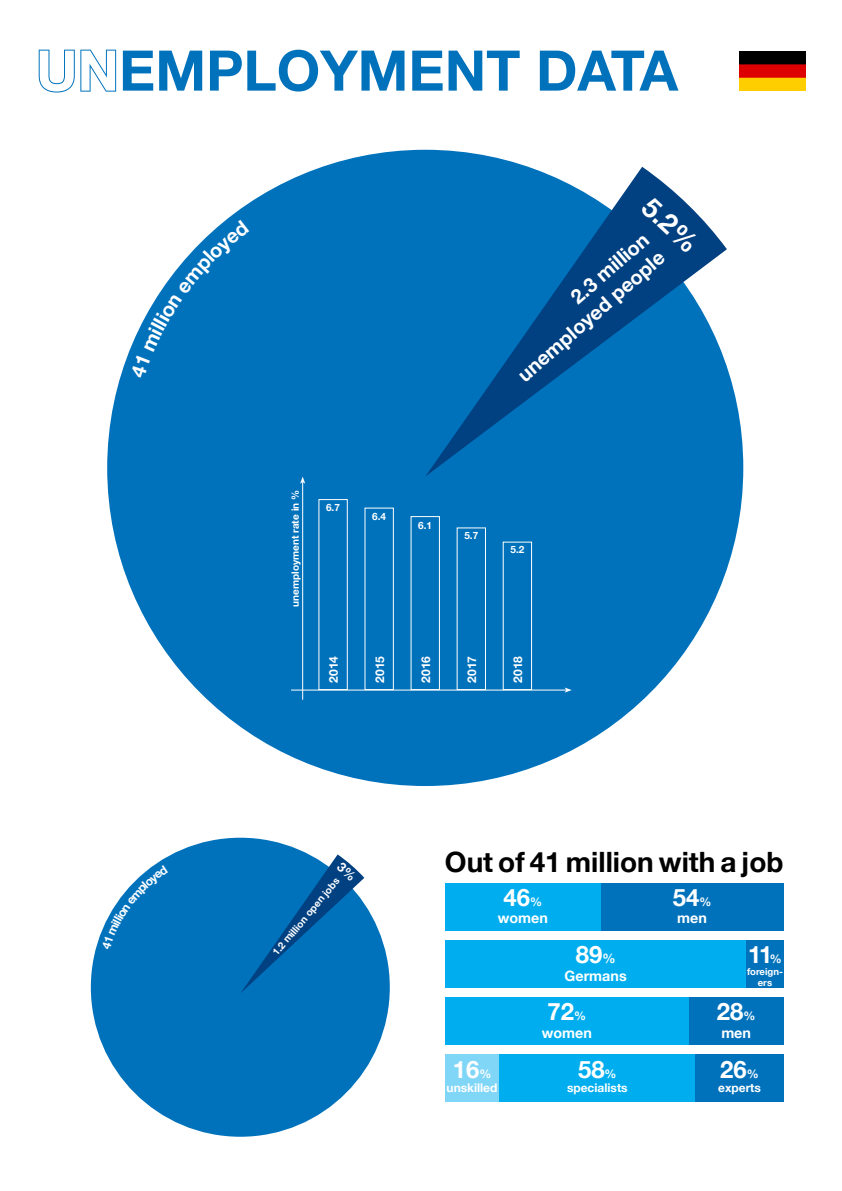
<style>
.page{position:relative;width:842px;height:1191px;background:#fff}
.page>*{position:absolute;margin:0;border:0;box-sizing:border-box;transform-origin:0 0}
.t1{font:700 56px "Helvetica Neue";color:#0072bc}
.t2{font:700 28px "Helvetica Neue";color:#000}
.t3{font:700 27.3px "Helvetica Neue";color:#fff}
.t4{font:700 23.9px "Helvetica Neue";color:#fff}
.t5{font:700 20px/24px "Helvetica Neue";color:#fff;text-align:right}
.t6{font:700 14.3px "Helvetica Neue";color:#fff}
.t7{font:700 12px "Helvetica Neue";color:#fff}
.t8{font:700 11.9px "Helvetica Neue";color:#fff}
.t9{font:700 10px "Helvetica Neue";color:#fff}
.t10{font:700 9.6px/11.5px "Helvetica Neue";color:#fff;text-align:center}
.s1{color:#fff}
.s2{font-size:11.9px}
.s3{font-size:13.1px}
</style>
<div class="page">
<svg style="left:38px;top:49px;width:79px;height:44px"></svg>
<img style="left:740px;top:51px;width:66px;height:40px">
<div style="left:107px;top:150px;width:636px;height:636px;background:#0072bc;border-radius:50%"></div>
<div style="left:91px;top:837px;width:299px;height:299px;background:#0072bc;border-radius:50%"></div>
<svg style="left:426px;top:167px;width:301px;height:309px"></svg>
<div style="left:318px;top:499px;width:30px;height:191px;background:#0072bc;border:1px solid #fff"></div>
<div style="left:364px;top:507px;width:30px;height:183px;background:#0072bc;border:1px solid #fff"></div>
<div style="left:411px;top:516px;width:29px;height:174px;background:#0072bc;border:1px solid #fff"></div>
<div style="left:457px;top:527px;width:29px;height:163px;background:#0072bc;border:1px solid #fff"></div>
<div style="left:503px;top:541px;width:29px;height:149px;background:#0072bc;border:1px solid #fff"></div>
<hr style="left:291px;top:689px;width:275px;height:1px;background:#fff">
<svg style="left:565px;top:687px;width:7px;height:5px"></svg>
<hr style="left:302px;top:482px;width:1px;height:217px;background:#fff">
<svg style="left:300px;top:476px;width:5px;height:7px"></svg>
<div style="left:445px;top:883px;width:156px;height:47px;background:#00aeef"></div>
<div style="left:445px;top:997px;width:244px;height:47px;background:#00aeef"></div>
<div style="left:445px;top:1054px;width:54px;height:47px;background:#80d6f7"></div>
<div style="left:499px;top:1054px;width:196px;height:47px;background:#00aeef"></div>
<div style="left:445px;top:940px;width:301px;height:47px;background:#00aeef"></div>
<div style="left:601px;top:883px;width:183px;height:47px;background:#0072bc"></div>
<div style="left:689px;top:997px;width:95px;height:47px;background:#0072bc"></div>
<div style="left:695px;top:1054px;width:89px;height:47px;background:#0072bc"></div>
<div style="left:746px;top:940px;width:38px;height:47px;background:#0072bc"></div>
<svg style="left:131px;top:219px;width:96px;height:128px"></svg>
<svg style="left:102px;top:865px;width:53px;height:66px"></svg>
<svg style="left:241px;top:854px;width:123px;height:139px"></svg>
<p class="t1" style="left:36px;top:27px;width:644px"><span class="s1">UN</span>EMPLOYMENT DATA</p>
<p class="t3" style="left:661px;top:187px;width:67px;rotate:43deg">5.2%</p>
<p class="t5" style="left:497px;top:351px;width:189px;rotate:-41deg">2.3 million unemployed people</p>
<p class="t9" style="left:287px;top:607px;width:118px;rotate:-90deg">unemployment rate in %</p>
<p class="t9" style="left:326px;top:500px;width:15px">6.7</p>
<p class="t9" style="left:372px;top:509px;width:15px">6.4</p>
<p class="t9" style="left:418px;top:518px;width:15px">6.1</p>
<p class="t9" style="left:464px;top:527px;width:15px">5.7</p>
<p class="t9" style="left:510px;top:541px;width:15px">5.2</p>
<p class="t7" style="left:324px;top:683px;width:28px;rotate:-90deg">2014</p>
<p class="t7" style="left:370px;top:683px;width:28px;rotate:-90deg">2015</p>
<p class="t7" style="left:416px;top:683px;width:28px;rotate:-90deg">2016</p>
<p class="t7" style="left:462px;top:683px;width:28px;rotate:-90deg">2017</p>
<p class="t7" style="left:508px;top:683px;width:28px;rotate:-90deg">2018</p>
<p class="t2" style="left:445px;top:839px;width:340px">Out of 41 million with a job</p>
<p class="t9" style="left:268px;top:949px;width:99px;rotate:-50deg">1.2 million open jobs</p>
<p class="t4" style="left:503px;top:879px;width:40px">46<span class="s2">%</span></p>
<p class="t4" style="left:673px;top:879px;width:40px">54<span class="s2">%</span></p>
<p class="t6" style="left:677px;top:907px;width:31px">men</p>
<p class="t6" style="left:498px;top:907px;width:52px">women</p>
<p class="t4" style="left:576px;top:936px;width:41px">89<span class="s3">%</span></p>
<p class="t6" style="left:565px;top:964px;width:64px">Germans</p>
<p class="t4" style="left:748px;top:936px;width:35px">11<span class="s2">%</span></p>
<p class="t10" style="left:747px;top:966px;width:37px">foreign&shy;ers</p>
<p class="t4" style="left:453px;top:1050px;width:40px">16<span class="s2">%</span></p>
<p class="t8" style="left:447px;top:1078px;width:52px">unskilled</p>
<p class="t4" style="left:548px;top:993px;width:40px">72<span class="s2">%</span></p>
<p class="t6" style="left:542px;top:1021px;width:52px">women</p>
<p class="t4" style="left:578px;top:1050px;width:40px">58<span class="s2">%</span></p>
<p class="t8" style="left:567px;top:1078px;width:62px">specialists</p>
<p class="t4" style="left:717px;top:993px;width:40px">28<span class="s2">%</span></p>
<p class="t6" style="left:721px;top:1021px;width:31px">men</p>
<p class="t4" style="left:720px;top:1050px;width:40px">26<span class="s2">%</span></p>
<p class="t8" style="left:718px;top:1078px;width:44px">experts</p>
</div>
